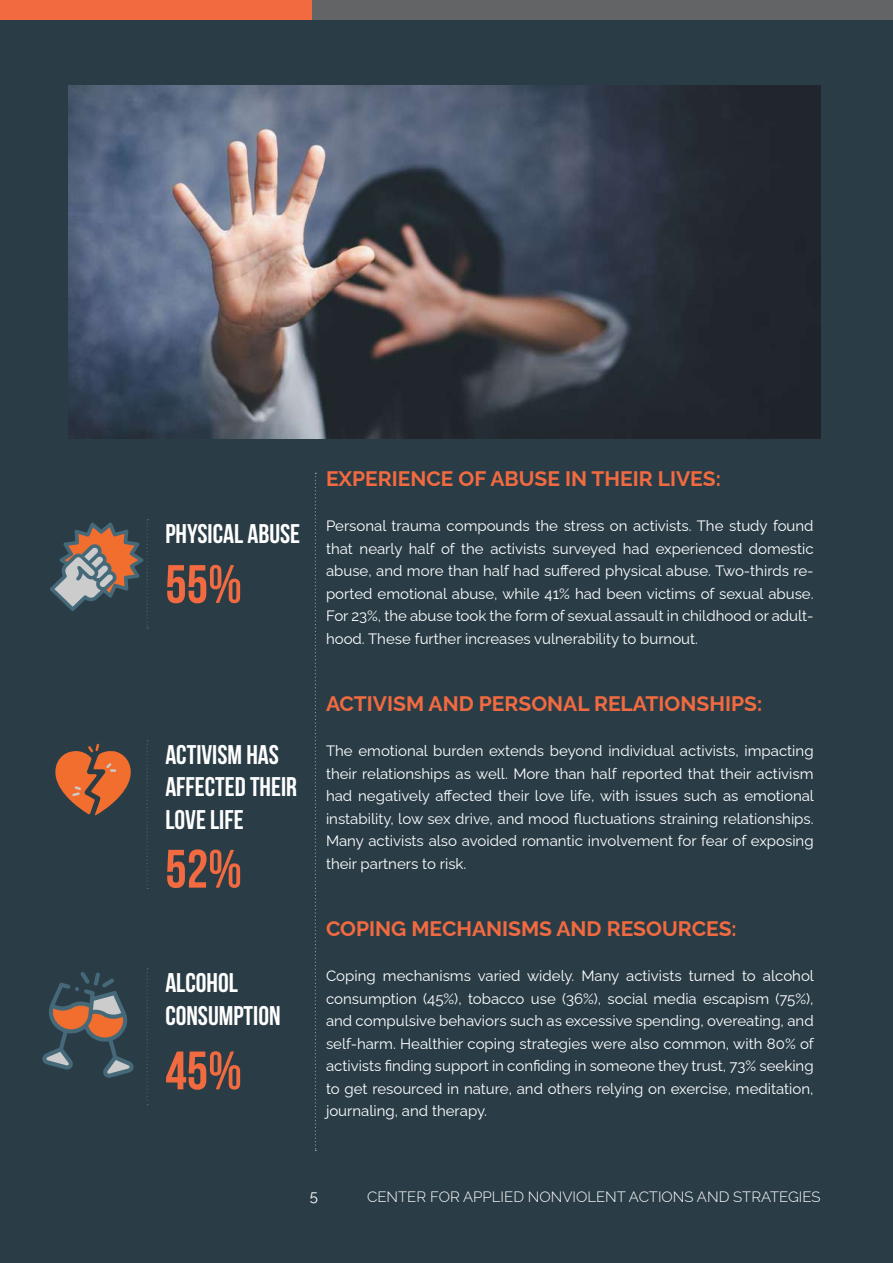
<style>
.page{position:relative;width:893px;height:1263px;background:#fff}
.page>*{position:absolute;margin:0;border:0;box-sizing:border-box;transform-origin:0 0}
.t1{font:700 54px "Bebas Neue";color:#f26a40}
.t2{font:700 27px/32.4px "Bebas Neue";color:#fff}
.t3{font:700 21px "Raleway";color:#f26a40}
.t4{font:15px/22.5px "Raleway";color:#fff;text-align:justify}
.t5{font:300 15px "Raleway";color:#fff}
</style>
<div class="page">
<div style="left:0;top:0;width:313px;height:21px;background:#f26a40"></div>
<div style="left:312px;top:0;width:581px;height:21px;background:#636466"></div>
<div style="left:0;top:21px;width:893px;height:1242px;background:#2a3d47"></div>
<svg style="left:315px;top:473px;width:1px;height:678px"></svg>
<svg style="left:147px;top:968px;width:1px;height:137px"></svg>
<svg style="left:147px;top:740px;width:1px;height:149px"></svg>
<svg style="left:50px;top:519px;width:98px;height:109px"></svg>
<svg style="left:55px;top:744px;width:76px;height:71px"></svg>
<svg style="left:42px;top:972px;width:92px;height:106px"></svg>
<img style="left:68px;top:85px;width:753px;height:353px">
<h2 class="t2" style="left:165px;top:517px;width:136px">PHYSICAL ABUSE</h2>
<h1 class="t1" style="left:165px;top:555px;width:78px">55%</h1>
<h2 class="t2" style="left:165px;top:738px;width:133px">ACTIVISM HAS<br>AFFECTED THEIR<br>LOVE LIFE</h2>
<h1 class="t1" style="left:165px;top:839px;width:78px">52%</h1>
<h2 class="t2" style="left:165px;top:966px;width:117px">ALCOHOL<br>CONSUMPTION</h2>
<h1 class="t1" style="left:165px;top:1041px;width:78px">45%</h1>
<h3 class="t3" style="left:326px;top:462px;width:396px">EXPERIENCE OF ABUSE IN THEIR LIVES:</h3>
<p class="t4" style="left:326px;top:513px;width:489px">Personal trauma compounds the stress on activists. The study found that nearly half of the activists surveyed had experienced domestic abuse, and more than half had suffered physical abuse. Two-thirds re&shy;ported emotional abuse, while 41% had been victims of sexual abuse.<br>For 23%, the abuse took the form of sexual assault in childhood or adult&shy;hood. These further increases vulnerability to burnout.</p>
<h3 class="t3" style="left:326px;top:687px;width:438px">ACTIVISM AND PERSONAL RELATIONSHIPS:</h3>
<p class="t4" style="left:326px;top:738px;width:490px">The emotional burden extends beyond individual activists, impacting their relationships as well. More than half reported that their activism had negatively affected their love life, with issues such as emotional instability, low sex drive, and mood fluctuations straining relationships.<br>Many activists also avoided romantic involvement for fear of exposing their partners to risk.</p>
<h3 class="t3" style="left:326px;top:912px;width:412px">COPING MECHANISMS AND RESOURCES:</h3>
<p class="t4" style="left:326px;top:963px;width:490px">Coping mechanisms varied widely. Many activists turned to alcohol consumption (45%), tobacco use (36%), social media escapism (75%), and compulsive behaviors such as excessive spending, overeating, and self-harm. Healthier coping strategies were also common, with 80% of activists finding support in confiding in someone they trust, 73% seeking to get resourced in nature, and others relying on exercise, meditation, journaling, and therapy.</p>
<p class="t4" style="left:310px;top:1182px;width:10px">5</p>
<p class="t5" style="left:367px;top:1185px;width:455px">CENTER FOR APPLIED NONVIOLENT ACTIONS AND STRATEGIES</p>
</div>
